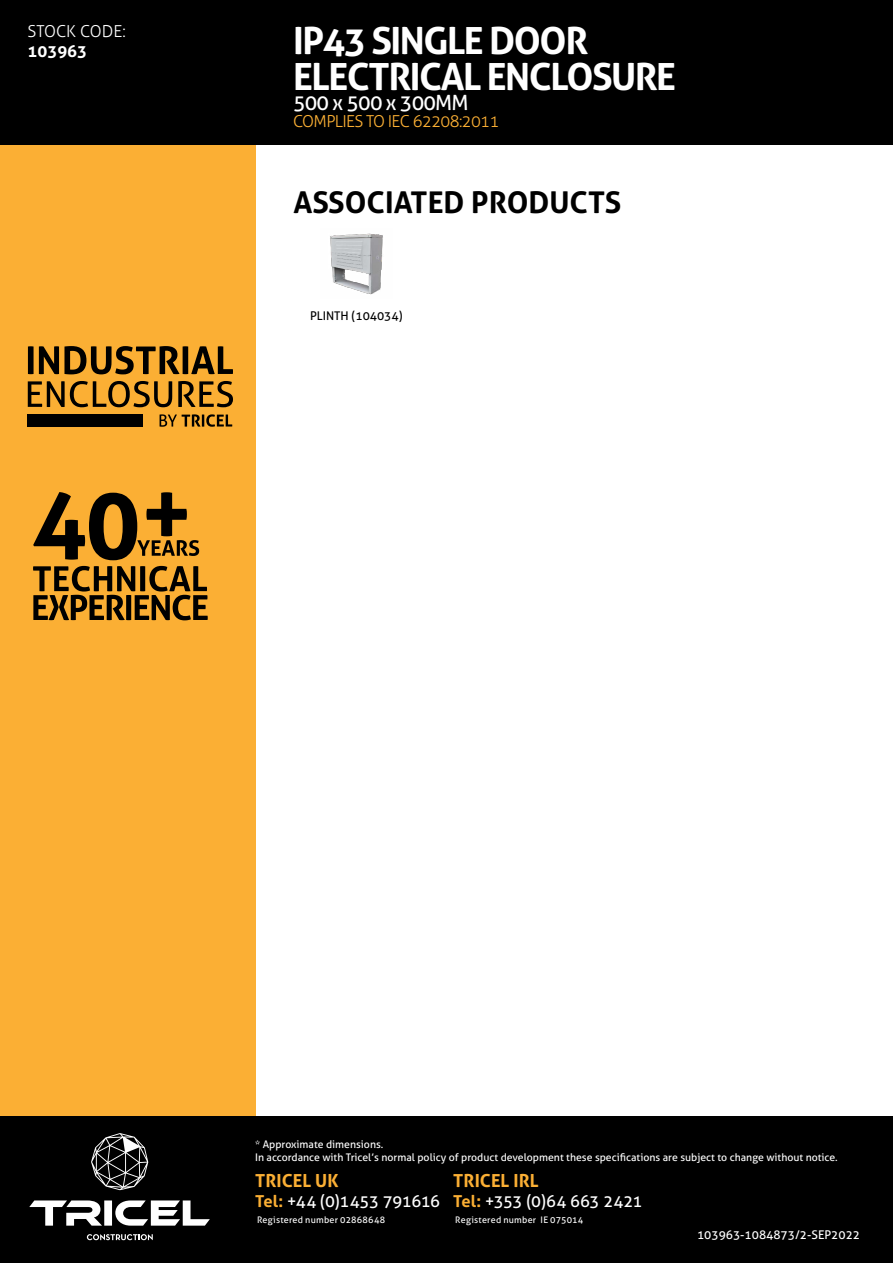
<style>
.page{position:relative;width:893px;height:1263px;background:#fff}
.page>*{position:absolute;margin:0;border:0;box-sizing:border-box;transform-origin:0 0}
.t1{font:700 37.5px/36px "Aller";letter-spacing:-.04em;color:#fff}
.t2{font:700 30px "Aller";color:#000}
.t3{font:21px "Aller";letter-spacing:-.04em;color:#fff}
.t4{font:700 18px "Aller";letter-spacing:.005em;color:#fbaf34}
.t5{font:16.5px "Aller";letter-spacing:-.025em;color:#fff}
.t6{font:300 16.5px "Aller";letter-spacing:-.04em;color:#fbaf34}
.t7{font:300 16.5px "Aller";color:#fff}
.t8{font:700 16.5px "Aller";color:#fff}
.t9{font:12px "Aller";color:#fff}
.t10{font:12px "Aller";color:#000}
.t11{font:10.5px/12.6px "Aller";color:#fff}
.t12{font:9px "Aller";letter-spacing:.025em;color:#fff}
.s1{font-weight:700;color:#fbaf34}
</style>
<div class="page">
<div style="left:0;top:0;width:893px;height:145px;background:#000"></div>
<div style="left:0;top:145px;width:255px;height:971px;background:#fbaf34"></div>
<div style="left:0;top:1116px;width:893px;height:147px;background:#000"></div>
<svg style="left:91px;top:1133px;width:57px;height:57px"></svg>
<svg style="left:29px;top:1200px;width:181px;height:25px"></svg>
<svg style="left:87px;top:1234px;width:66px;height:6px"></svg>
<svg style="left:33px;top:492px;width:166px;height:68px"></svg>
<svg style="left:33px;top:566px;width:175px;height:54px"></svg>
<svg style="left:28px;top:346px;width:205px;height:28px"></svg>
<svg style="left:28px;top:381px;width:144px;height:26px"></svg>
<svg style="left:178px;top:381px;width:55px;height:26px"></svg>
<svg style="left:160px;top:414px;width:72px;height:13px"></svg>
<div style="left:28px;top:414px;width:115px;height:13px;background:#000"></div>
<img style="left:330px;top:233px;width:53px;height:62px">
<h3 class="t7" style="left:28px;top:22px;width:100px">STOCK CODE:</h3>
<h3 class="t8" style="left:28px;top:41px;width:61px">103963</h3>
<h1 class="t1" style="left:293px;top:23px;width:385px">IP43 SINGLE DOOR<br>ELECTRICAL ENCLOSURE</h1>
<h3 class="t3" style="left:293px;top:90px;width:177px">500 x 500 x 300MM</h3>
<h3 class="t6" style="left:293px;top:111px;width:208px">COMPLIES TO IEC 62208:2011</h3>
<h2 class="t2" style="left:293px;top:184px;width:329px">ASSOCIATED PRODUCTS</h2>
<p class="t10" style="left:310px;top:308px;width:94px">PLINTH (104034)</p>
<p class="t11" style="left:255px;top:1138px;width:584px">* Approximate dimensions.<br>In accordance with Tricel’s normal policy of product development these specifications are subject to change without notice.</p>
<h3 class="t4" style="left:255px;top:1169px;width:85px">TRICEL UK</h3>
<h3 class="t5" style="left:255px;top:1191px;width:186px"><span class="s1">Tel:</span> +44 (0)1453 791616</h3>
<p class="t12" style="left:257px;top:1214px;width:130px">Registered number 02868648</p>
<h3 class="t4" style="left:453px;top:1169px;width:87px">TRICEL IRL</h3>
<h3 class="t5" style="left:453px;top:1191px;width:191px"><span class="s1">Tel:</span> +353 (0)64 663 2421</h3>
<p class="t12" style="left:455px;top:1214px;width:130px">Registered number IE 075014</p>
<p class="t9" style="left:697px;top:1228px;width:164px">103963-1084873/2-SEP2022</p>
</div>
